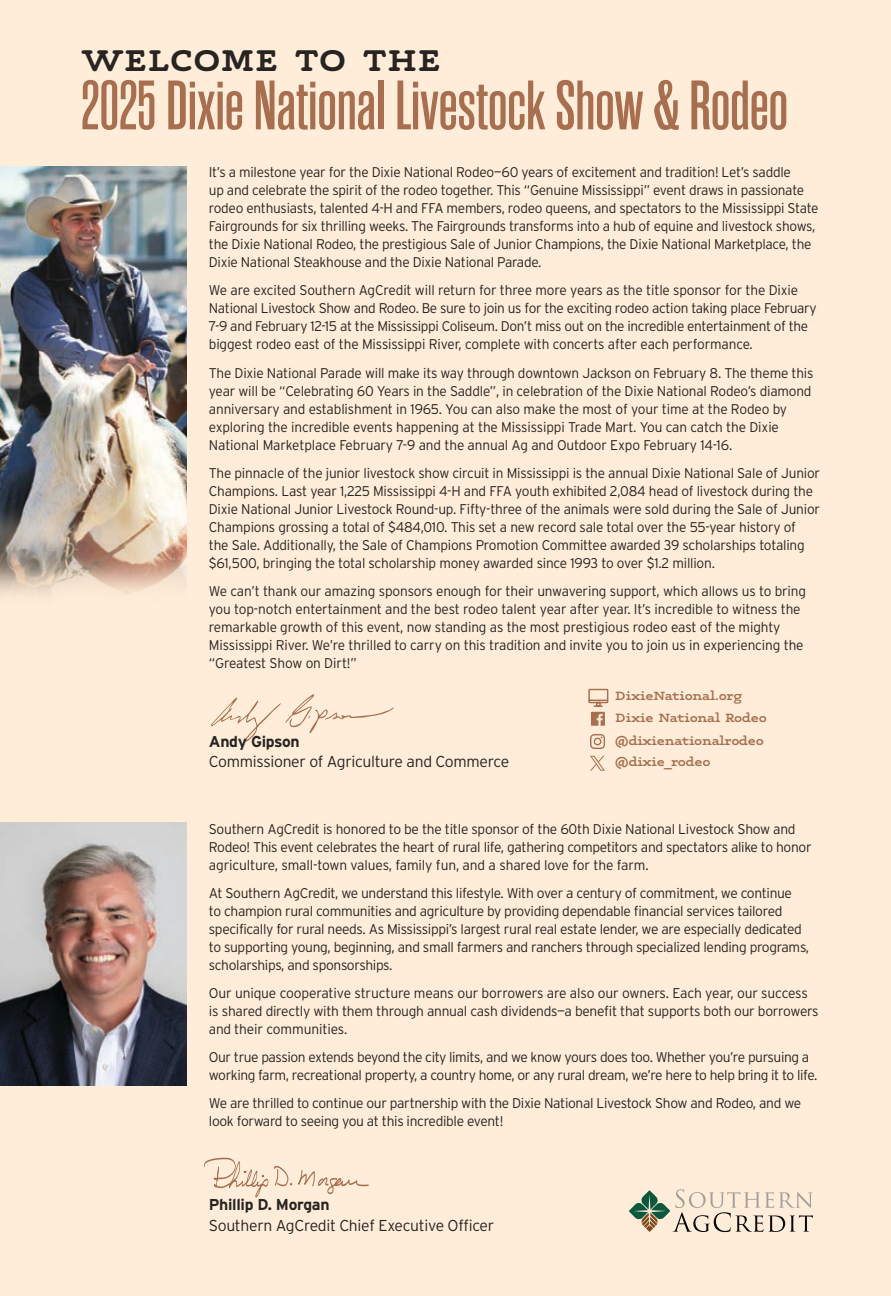
<style>
.page{position:relative;width:891px;height:1296px;background:#ffedd9}
.page>*{position:absolute;margin:0;border:0;box-sizing:border-box;transform-origin:0 0}
.t1{font:600 69.75px "Rama Gothic M";color:#a76f4f}
.t2{font:700 33.75px "Maxular Rx";color:#272422}
.t3{font:300 15.75px/20.2px "Interstate";letter-spacing:-.02em;color:#272422}
.t4{font:300 13.95px/18px "Interstate";letter-spacing:-.02em;color:#272422}
.t5{font:600 13.5px "Maxular";letter-spacing:-.02em;color:#a76f4f}
.s1{font-weight:700}
</style>
<div class="page">
<svg style="left:590px;top:734px;width:15px;height:15px"></svg>
<img style="left:0;top:822px;width:186px;height:264px">
<img style="left:0;top:166px;width:186px;height:429px">
<svg style="left:629px;top:1189px;width:184px;height:43px"></svg>
<svg style="left:588px;top:688px;width:21px;height:38px"></svg>
<svg style="left:590px;top:756px;width:15px;height:15px"></svg>
<svg style="left:211px;top:694px;width:183px;height:48px"></svg>
<svg style="left:298px;top:1170px;width:71px;height:24px"></svg>
<svg style="left:204px;top:1158px;width:64px;height:40px"></svg>
<svg style="left:274px;top:1166px;width:18px;height:21px"></svg>
<p class="t2" style="left:81px;top:31px;width:362px">WELCOME TO THE</p>
<p class="t1" style="left:81px;top:70px;width:708px">2025 Dixie National Livestock Show &amp; Rodeo</p>
<p class="t4" style="left:209px;top:163px;width:611px">It’s a milestone year for the Dixie National Rodeo—60 years of excitement and tradition! Let’s saddle<br>up and celebrate the spirit of the rodeo together. This “Genuine Mississippi” event draws in passionate rodeo enthusiasts, talented 4-H and FFA members, rodeo queens, and spectators to the Mississippi State Fairgrounds for six thrilling weeks. The Fairgrounds transforms into a hub of equine and livestock shows, the Dixie National Rodeo, the prestigious Sale of Junior Champions, the Dixie National Marketplace, the Dixie National Steakhouse and the Dixie National Parade.</p>
<p class="t4" style="left:209px;top:281px;width:609px">We are excited Southern AgCredit will return for three more years as the title sponsor for the Dixie National Livestock Show and Rodeo. Be sure to join us for the exciting rodeo action taking place February 7-9 and February 12-15 at the Mississippi Coliseum. Don’t miss out on the incredible entertainment of the biggest rodeo east of the Mississippi River, complete with concerts after each performance.</p>
<p class="t4" style="left:209px;top:364px;width:606px">The Dixie National Parade will make its way through downtown Jackson on February 8. The theme this year will be “Celebrating 60 Years in the Saddle”, in celebration of the Dixie National Rodeo’s diamond anniversary and establishment in 1965. You can also make the most of your time at the Rodeo by exploring the incredible events happening at the Mississippi Trade Mart. You can catch the Dixie National Marketplace February 7-9 and the annual Ag and Outdoor Expo February 14-16.</p>
<p class="t4" style="left:209px;top:464px;width:613px">The pinnacle of the junior livestock show circuit in Mississippi is the annual Dixie National Sale of Junior Champions. Last year 1,225 Mississippi 4-H and FFA youth exhibited 2,084 head of livestock during the Dixie National Junior Livestock Round-up. Fifty-three of the animals were sold during the Sale of Junior Champions grossing a total of $484,010. This set a new record sale total over the 55-year history of<br>the Sale. Additionally, the Sale of Champions Promotion Committee awarded 39 scholarships totaling $61,500, bringing the total scholarship money awarded since 1993 to over $1.2 million.</p>
<p class="t4" style="left:209px;top:582px;width:599px">We can’t thank our amazing sponsors enough for their unwavering support, which allows us to bring you top-notch entertainment and the best rodeo talent year after year. It’s incredible to witness the remarkable growth of this event, now standing as the most prestigious rodeo east of the mighty Mississippi River. We’re thrilled to carry on this tradition and invite you to join us in experiencing the “Greatest Show on Dirt!”</p>
<p class="t3" style="left:209px;top:731px;width:302px"><span class="s1">Andy Gipson<br></span>Commissioner of Agriculture and Commerce</p>
<p class="t5" style="left:615px;top:685px;width:129px">DixieNational.org</p>
<p class="t5" style="left:615px;top:706px;width:153px">Dixie National Rodeo</p>
<p class="t5" style="left:615px;top:729px;width:150px">@dixienationalrodeo</p>
<p class="t5" style="left:615px;top:750px;width:97px">@dixie_rodeo</p>
<p class="t4" style="left:209px;top:820px;width:604px">Southern AgCredit is honored to be the title sponsor of the 60th Dixie National Livestock Show and<br>Rodeo! This event celebrates the heart of rural life, gathering competitors and spectators alike to honor agriculture, small-town values, family fun, and a shared love for the farm.</p>
<p class="t4" style="left:209px;top:884px;width:602px">At Southern AgCredit, we understand this lifestyle. With over a century of commitment, we continue<br>to champion rural communities and agriculture by providing dependable financial services tailored specifically for rural needs. As Mississippi’s largest rural real estate lender, we are especially dedicated to supporting young, beginning, and small farmers and ranchers through specialized lending programs, scholarships, and sponsorships.</p>
<p class="t4" style="left:209px;top:984px;width:611px">Our unique cooperative structure means our borrowers are also our owners. Each year, our success is shared directly with them through annual cash dividends—a benefit that supports both our borrowers and their communities.</p>
<p class="t4" style="left:209px;top:1048px;width:610px">Our true passion extends beyond the city limits, and we know yours does too. Whether you’re pursuing a working farm, recreational property, a country home, or any rural dream, we’re here to help bring it to life.</p>
<p class="t4" style="left:209px;top:1094px;width:594px">We are thrilled to continue our partnership with the Dixie National Livestock Show and Rodeo, and we look forward to seeing you at this incredible event!</p>
<p class="t3" style="left:209px;top:1195px;width:287px"><span class="s1">Phillip D. Morgan<br></span>Southern AgCredit Chief Executive Officer</p>
</div>
